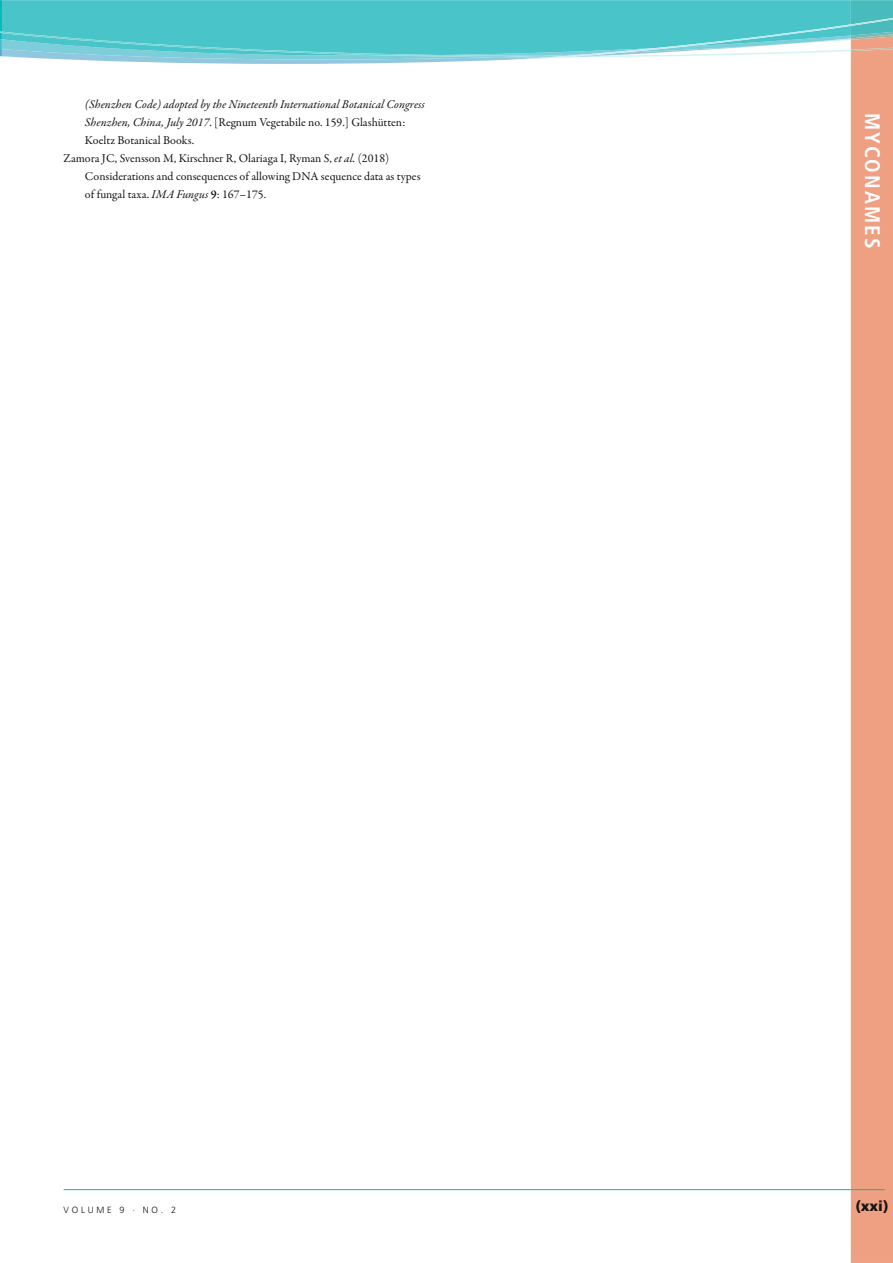
<style>
.page{position:relative;width:893px;height:1263px;background:#fff}
.page>*{position:absolute;margin:0;border:0;box-sizing:border-box;transform-origin:0 0}
.t1{font:700 condensed 21px "Frutiger LT Std";letter-spacing:.1em;color:#fff}
.t2{font:900 14.25px "Frutiger LT Std";color:#131413}
.t3{font:12px "Garamond Premr Pro";color:#131413}
.t4{font:italic 12px "Garamond Premr Pro";color:#131413}
.t5{font:300 9px "Frutiger LT Std";letter-spacing:.3em;color:#131413}
.s1{font-style:italic}
.s2{font-weight:600}
</style>
<div class="page">
<svg style="left:850px;top:70px;width:42px;height:1193px;background:#f0aa91"></svg>
<svg style="left:0;top:0;width:892px;height:70px"></svg>
<hr style="left:64px;top:1189px;width:820px;height:1px;background:#00b7b5">
<p class="t4" style="left:85px;top:100px;width:341px">(Shenzhen Code) adopted by the Nineteenth International Botanical Congress</p>
<p class="t3" style="left:85px;top:118px;width:322px"><span class="s1">Shenzhen, China, July 2017</span>. [Regnum Vegetabile no. 159.] Glashütten:</p>
<p class="t3" style="left:85px;top:136px;width:111px">Koeltz Botanical Books.</p>
<p class="t3" style="left:64px;top:154px;width:327px">Zamora JC, Svensson M, Kirschner R, Olariaga I, Ryman S, <span class="s1">et al.</span> (2018)</p>
<p class="t3" style="left:85px;top:172px;width:337px">Considerations and consequences of allowing DNA sequence data as types</p>
<p class="t3" style="left:85px;top:190px;width:183px">of fungal taxa. <span class="s1">IMA Fungus</span> <span class="s2">9</span>: 167–175.</p>
<h1 class="t1" style="left:884px;top:113px;width:137px;rotate:90deg">MYCONAMES</h1>
<p class="t5" style="left:64px;top:1205px;width:114px">VOLUME 9 · NO. 2</p>
<p class="t2" style="left:855px;top:1198px;width:35px">(xxi)</p>
</div>
